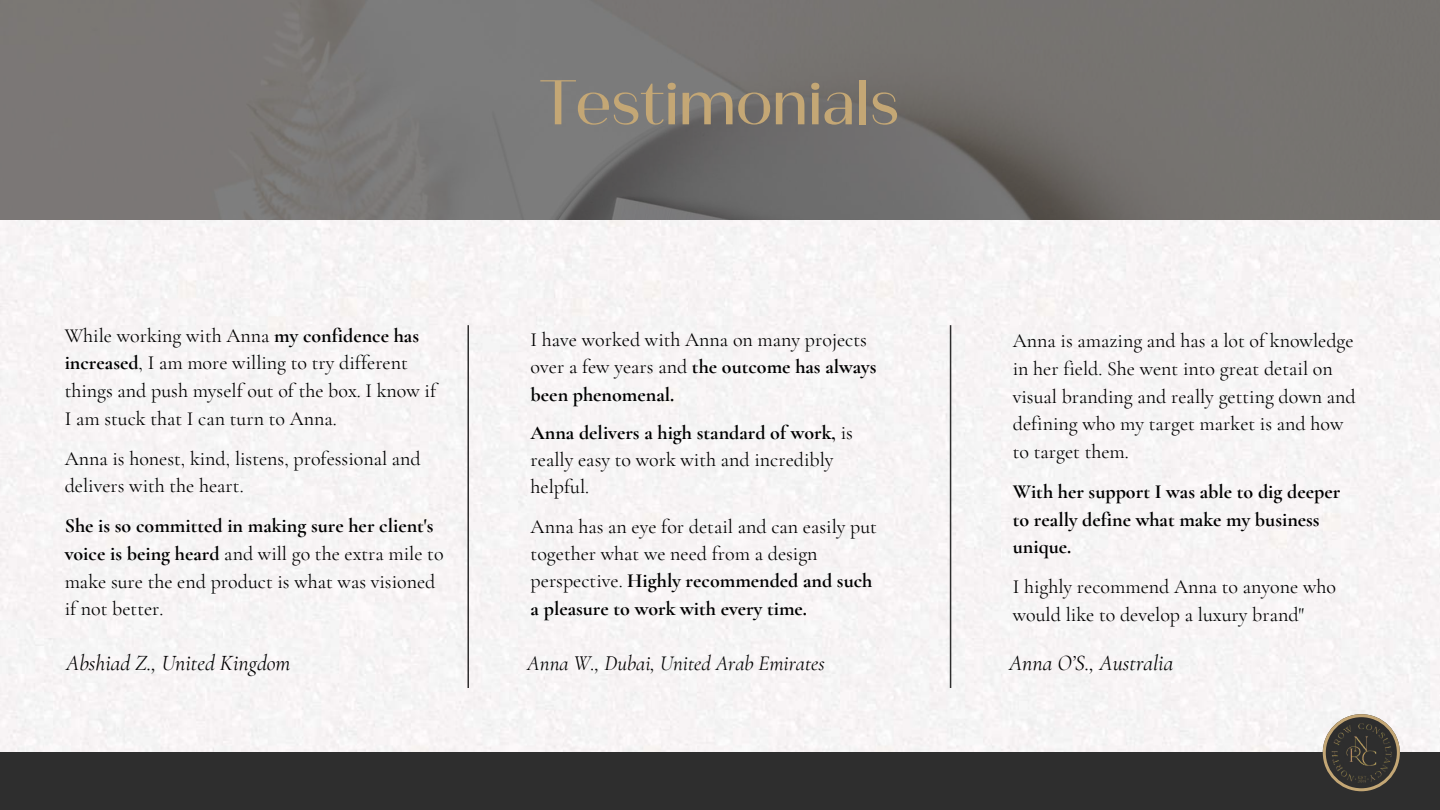
<style>
.page{position:relative;width:1440px;height:810px;background:#fff}
.page>*{position:absolute;margin:0;border:0;box-sizing:border-box;transform-origin:0 0}
.t1{font:500 63px "Ravensara Sans";color:#c4a775}
.t2{font:italic 22px "Cormorant Garamond";color:#000}
.t3{font:italic 21px "Cormorant Garamond";color:#000}
.t4{font:20px/27.8px "Cormorant Garamond";color:#000}
.t5{font:700 20px/27.8px "Cormorant Garamond";color:#000}
.s1{font-weight:700}
</style>
<div class="page">
<div style="left:0;top:220px;width:1440px;height:533px;background:#f7f4f5"></div>
<div style="left:0;top:753px;width:1440px;height:57px;background:#2e2e2e"></div>
<img style="left:1283px;top:700px;width:157px;height:92px">
<hr style="left:467px;top:325px;width:2px;height:363px;background:#2e2e2e">
<svg style="left:0;top:0;width:1440px;height:220px;fill:#777472"></svg>
<hr style="left:950px;top:325px;width:1px;height:363px;background:#2e2e2e">
<p class="t4" style="left:65px;top:321px;width:373px">While working with Anna <span class="s1">my confidence has increased</span>, I am more willing to try different things and push myself out of the box. I know if I am stuck that I can turn to Anna.</p>
<p class="t4" style="left:65px;top:444px;width:358px">Anna is honest, kind, listens, professional and delivers with the heart.</p>
<p class="t4" style="left:65px;top:512px;width:380px"><span class="s1">She is so committed in making sure her client's voice is being heard</span> and will go the extra mile to make sure the end product is what was visioned if not better.</p>
<p class="t2" style="left:66px;top:650px;width:226px">Abshiad Z., United Kingdom</p>
<h1 class="t1" style="left:540px;top:64px;width:361px">Testimonials</h1>
<p class="t4" style="left:531px;top:326px;width:347px;line-height:27.3px">I have worked with Anna on many projects over a few years and <span class="s1">the outcome has always been phenomenal.</span></p>
<p class="t4" style="left:531px;top:419px;width:324px;line-height:27.3px"><span class="s1">Anna delivers a high standard of work,</span> is really easy to work with and incredibly helpful.</p>
<p class="t4" style="left:531px;top:513px;width:348px;line-height:27.3px">Anna has an eye for detail and can easily put together what we need from a design perspective. <span class="s1">Highly recommended and such a pleasure to work with every time.</span></p>
<p class="t4" style="left:1013px;top:327px;width:345px">Anna is amazing and has a lot of knowledge in her field. She went into great detail on visual branding and really getting down and defining who my target market is and how to target them.</p>
<p class="t5" style="left:1013px;top:478px;width:329px">With her support I was able to dig deeper to really define what make my business unique.</p>
<p class="t4" style="left:1013px;top:573px;width:325px">I highly recommend Anna to anyone who would like to develop a luxury brand"</p>
<p class="t3" style="left:527px;top:651px;width:299px">Anna W., Dubai, United Arab Emirates</p>
<p class="t2" style="left:1009px;top:650px;width:166px">Anna O’S., Australia</p>
</div>
